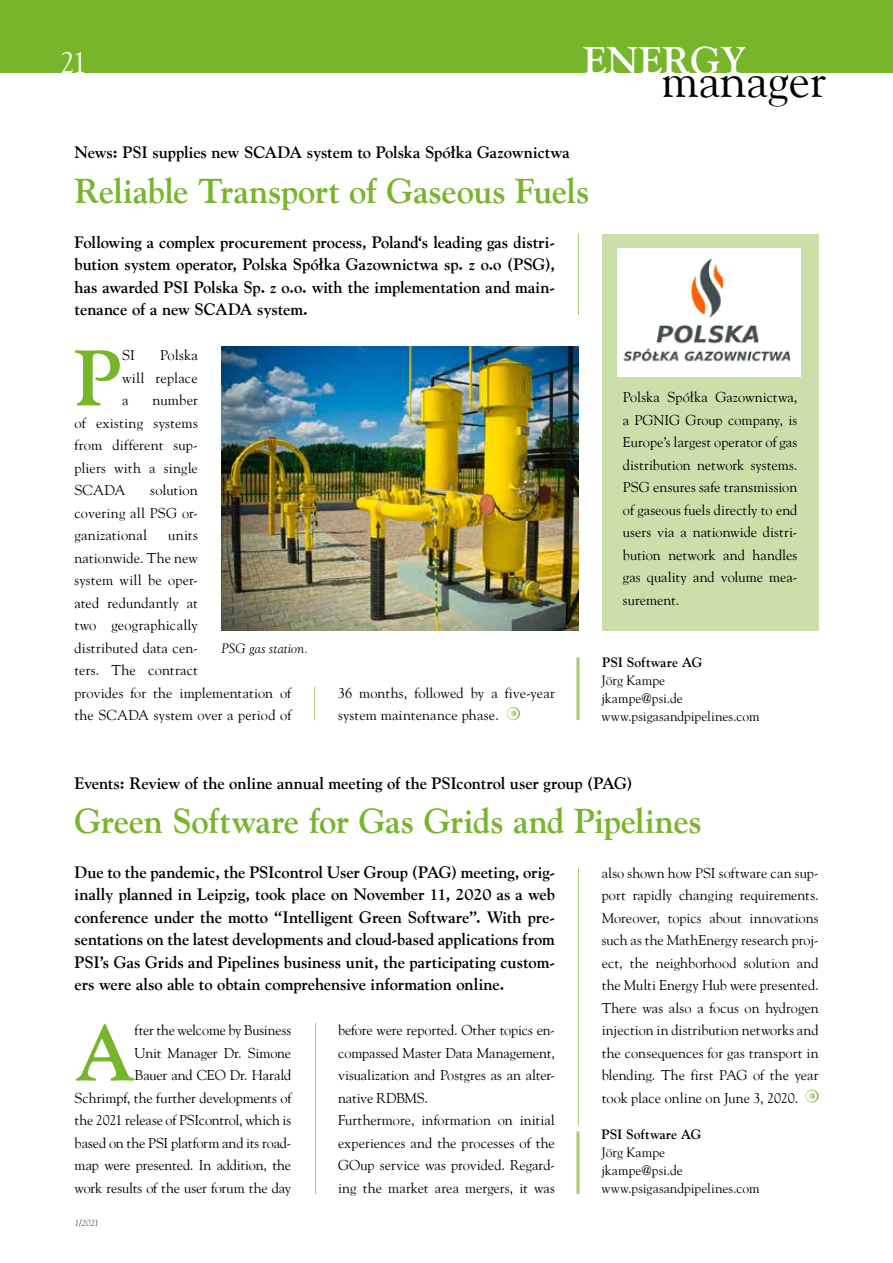
<style>
.page{position:relative;width:893px;height:1263px;background:#fff}
.page>*{position:absolute;margin:0;border:0;box-sizing:border-box;transform-origin:0 0}
.t1{font:700 78.15px "Goudy";color:#77b52b}
.t2{font:47.85px "Goudy";color:#000}
.t3{font:700 38.55px "Goudy";color:#fff}
.t4{font:700 34.5px "Goudy";letter-spacing:-.01em;color:#77b52b}
.t5{font:30px "Goudy";color:#fff}
.t6{font:700 16.5px/22.5px "Goudy";letter-spacing:-.005em;color:#000;text-align:justify}
.t7{font:14.25px/22.5px "Goudy";color:#000;text-align:justify}
.t8{font:13.5px/18px "Goudy";letter-spacing:.005em;color:#000}
.t9{font:700 13.5px "Goudy";color:#000}
.t10{font:italic 13.5px "Goudy";letter-spacing:.015em;color:#000}
.t11{font:italic 9px "Goudy";color:#565655}
</style>
<div class="page">
<div style="left:0;top:0;width:893px;height:72px;background:#77b52b"></div>
<hr style="left:578px;top:234px;width:1px;height:81px;background:#a8cb70">
<hr style="left:314px;top:686px;width:1px;height:34px;background:#a8cb70">
<hr style="left:576px;top:657px;width:3px;height:63px;background:#a8cb70">
<hr style="left:576px;top:1131px;width:3px;height:63px;background:#a8cb70">
<img style="left:221px;top:347px;width:358px;height:283px">
<div style="left:506px;top:707px;width:14px;height:13px;border:2px solid #fff;border-radius:50%"></div>
<svg style="left:510px;top:710px;width:6px;height:7px"></svg>
<div style="left:602px;top:234px;width:217px;height:396px;background:#cadfa9"></div>
<img style="left:618px;top:249px;width:183px;height:127px">
<div style="left:805px;top:1089px;width:14px;height:14px;border:2px solid #fff;border-radius:50%"></div>
<svg style="left:809px;top:1093px;width:6px;height:6px"></svg>
<hr style="left:578px;top:867px;width:1px;height:258px;background:#a8cb70">
<hr style="left:315px;top:1023px;width:1px;height:171px;background:#a8cb70">
<h3 class="t5" style="left:60px;top:44px;width:29px">21</h3>
<h3 class="t3" style="left:583px;top:38px;width:164px">ENERGY</h3>
<h2 class="t2" style="left:661px;top:51px;width:166px">manager</h2>
<p class="t6" style="left:75px;top:141px;width:497px">News: PSI supplies new SCADA system to Polska Spółka Gazownictwa</p>
<h3 class="t4" style="left:75px;top:171px;width:516px">Reliable Transport of Gaseous Fuels</h3>
<p class="t6" style="left:75px;top:231px;width:482px">Following a complex procurement process, Poland‘s leading gas distri&shy;bution system operator, Polska Spółka Gazownictwa sp. z o.o (PSG), has awarded PSI Polska Sp. z o.o. with the implementation and main&shy;tenance of a new SCADA system.</p>
<p class="t7" style="left:122px;top:344px;width:77px;text-indent:38px">Polska will replace a</p>
<h1 class="t1" style="left:74px;top:331px;width:49px">P</h1>
<p class="t7" style="left:122px;top:344px;width:14px">SI</p>
<p class="t7" style="left:74px;top:389px;width:125px;text-indent:78px">number of existing systems from different sup&shy;pliers with a single SCADA</p>
<p class="t7" style="left:74px;top:479px;width:125px;text-indent:76px">solution covering all PSG or&shy;ganizational</p>
<p class="t7" style="left:74px;top:524px;width:218px;text-align:left;text-indent:94px">units<br>nationwide. The new<br>system will be oper-<br>ated redundantly at<br>two geographically<br>distributed data cen-<br>ters. The contract<br>provides for the implementation of the SCADA system over a period of</p>
<p class="t10" style="left:221px;top:640px;width:89px">PSG gas station.</p>
<p class="t7" style="left:338px;top:681px;width:218px">36 months, followed by a five-year system maintenance phase.</p>
<p class="t7" style="left:623px;top:386px;width:176px">Polska Spółka Gazownictwa, a PGNIG Group company, is Europe’s largest operator of gas distribution network systems.<br>PSG ensures safe transmission of gaseous fuels directly to end users via a nationwide distri&shy;bution network and handles gas quality and volume mea&shy;surement.</p>
<p class="t9" style="left:602px;top:654px;width:102px">PSI Software AG</p>
<p class="t8" style="left:601px;top:671px;width:160px">Jörg Kampe<br>jkampe@psi.de www.psigasandpipelines.com</p>
<p class="t6" style="left:75px;top:771px;width:559px">Events: Review of the online annual meeting of the PSIcontrol user group (PAG)</p>
<h3 class="t4" style="left:75px;top:800px;width:629px">Green Software for Gas Grids and Pipelines</h3>
<p class="t6" style="left:75px;top:861px;width:482px">Due to the pandemic, the PSIcontrol User Group (PAG) meeting, orig&shy;inally planned in Leipzig, took place on November 11, 2020 as a web conference under the motto “Intelligent Green Software”. With pre&shy;sentations on the latest developments and cloud-based applications from PSI’s Gas Grids and Pipelines business unit, the participating custom&shy;ers were also able to obtain comprehensive information online.</p>
<h1 class="t1" style="left:75px;top:1006px;width:62px">A</h1>
<p class="t7" style="left:75px;top:1019px;width:218px;text-align:right">fter the welcome by Business<br>Unit Manager Dr. Simone<br>Bauer and CEO Dr. Harald<br>Schrimpf, the further developments of the 2021 release of PSIcontrol, which is based on the PSI platform and its road&shy;map were presented. In addition, the work results of the user forum the day</p>
<p class="t7" style="left:338px;top:1019px;width:218px;text-align:left">before were reported. Other topics en&shy;compassed Master Data Management, visualization and Postgres as an alter&shy;native RDBMS.<br>Furthermore, information on initial experiences and the processes of the GOup service was provided. Regard&shy;ing the market area mergers, it was</p>
<p class="t11" style="left:75px;top:1217px;width:26px">1/2021</p>
<p class="t7" style="left:602px;top:861px;width:218px">also shown how PSI software can sup&shy;port rapidly changing requirements.<br>Moreover, topics about innovations such as the MathEnergy research proj&shy;ect, the neighborhood solution and the Multi Energy Hub were presented.<br>There was also a focus on hydrogen injection in distribution networks and the consequences for gas transport in blending. The first PAG of the year took place online on June 3, 2020.</p>
<p class="t9" style="left:601px;top:1126px;width:102px">PSI Software AG</p>
<p class="t8" style="left:601px;top:1143px;width:160px">Jörg Kampe<br>jkampe@psi.de www.psigasandpipelines.com</p>
</div>
